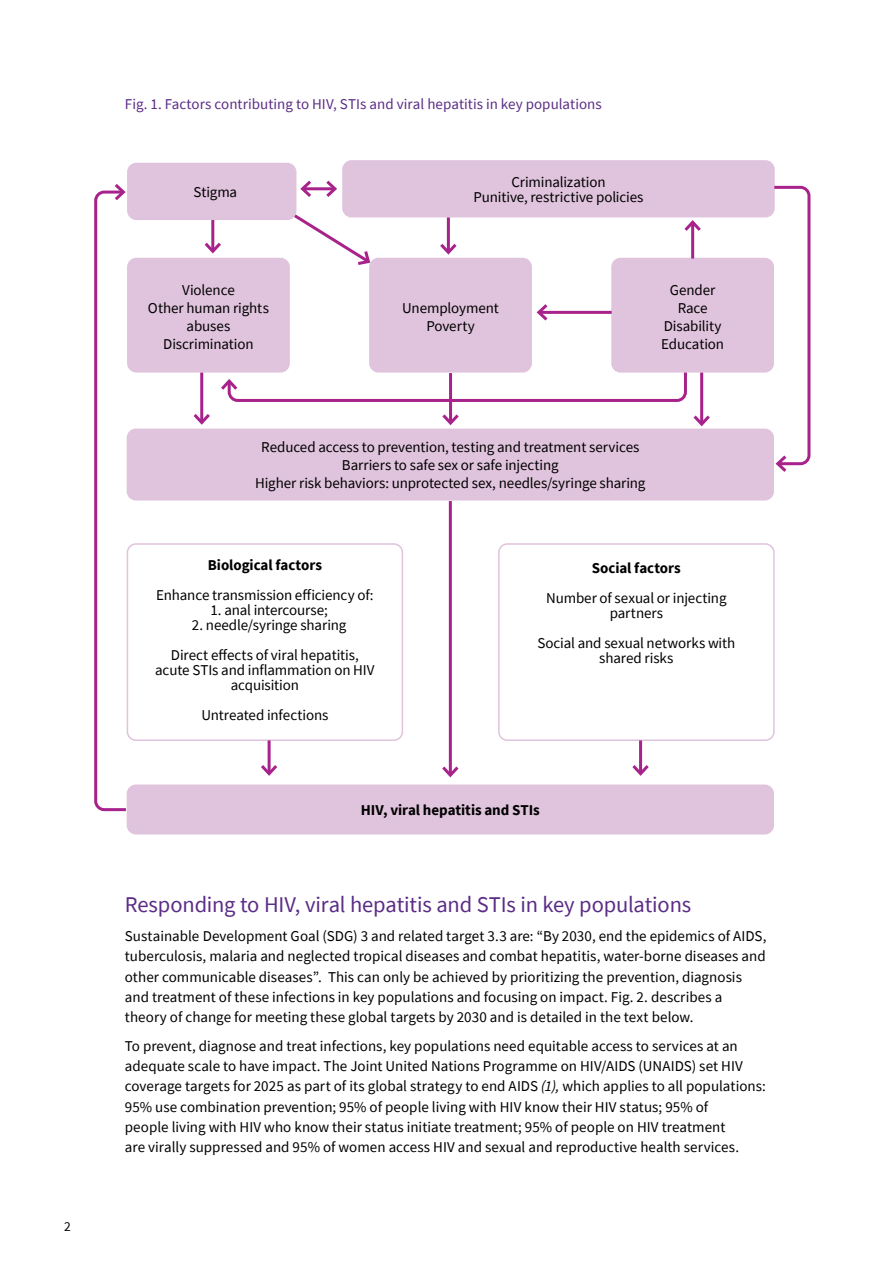
<style>
.page{position:relative;width:893px;height:1263px;background:#fff}
.page>*{position:absolute;margin:0;border:0;box-sizing:border-box;transform-origin:0 0}
.Heading_L1{font:22.5px "Source Sans Pro";letter-spacing:-.01em;color:#5b2c86}
.Body{font:15px/20.2px "Source Sans Pro";color:#000}
.Diagram_labels{font:15px/18px "Source Sans Pro";letter-spacing:-.01em;color:#000;text-align:center}
._03_Figure_Title{font:15px "Source Sans Pro";color:#5b2c86}
.Diagram_labels-2{font:700 15px "Source Sans Pro";letter-spacing:-.005em;color:#000}
.t1{font:13.5px "Source Sans Pro";color:#000}
.s1{font-style:italic}
</style>
<div class="page">
<div style="left:128px;top:163px;width:168px;height:56px;background:#e0c3dc;border-radius:9px"></div>
<div style="left:127px;top:163px;width:169px;height:57px;border:2px solid #e0c3dc;border-radius:9px"></div>
<div style="left:343px;top:161px;width:431px;height:56px;background:#e0c3dc;border-radius:9px"></div>
<div style="left:342px;top:160px;width:433px;height:57px;border:2px solid #e0c3dc;border-radius:9px"></div>
<div style="left:127px;top:429px;width:646px;height:71px;background:#e0c3dc;border-radius:9px"></div>
<div style="left:127px;top:429px;width:647px;height:71px;border:2px solid #e0c3dc;border-radius:9px"></div>
<div style="left:127px;top:785px;width:646px;height:49px;background:#e0c3dc;border-radius:9px"></div>
<div style="left:127px;top:784px;width:647px;height:50px;border:2px solid #e0c3dc;border-radius:9px"></div>
<div style="left:128px;top:258px;width:161px;height:114px;background:#e0c3dc;border-radius:9px"></div>
<div style="left:127px;top:258px;width:163px;height:115px;border:2px solid #e0c3dc;border-radius:9px"></div>
<div style="left:370px;top:258px;width:161px;height:114px;background:#e0c3dc;border-radius:9px"></div>
<div style="left:369px;top:258px;width:163px;height:115px;border:2px solid #e0c3dc;border-radius:9px"></div>
<div style="left:612px;top:258px;width:161px;height:114px;background:#e0c3dc;border-radius:9px"></div>
<div style="left:611px;top:258px;width:163px;height:115px;border:2px solid #e0c3dc;border-radius:9px"></div>
<div style="left:127px;top:543px;width:276px;height:198px;border:2px solid #e0c3dc;border-radius:9px"></div>
<div style="left:498px;top:543px;width:277px;height:198px;border:2px solid #e0c3dc;border-radius:9px"></div>
<svg style="left:94px;top:162px;width:47px;height:651px"></svg>
<svg style="left:771px;top:184px;width:40px;height:291px"></svg>
<hr style="left:449px;top:501px;width:3px;height:274px;background:#a7228b">
<svg style="left:442px;top:763px;width:17px;height:15px"></svg>
<hr style="left:268px;top:740px;width:3px;height:34px;background:#a7228b">
<svg style="left:261px;top:762px;width:17px;height:14px"></svg>
<hr style="left:639px;top:740px;width:3px;height:34px;background:#a7228b">
<svg style="left:632px;top:762px;width:17px;height:14px"></svg>
<hr style="left:200px;top:373px;width:3px;height:49px;background:#a7228b">
<svg style="left:193px;top:411px;width:17px;height:14px"></svg>
<hr style="left:302px;top:187px;width:33px;height:3px;background:#a7228b">
<svg style="left:300px;top:180px;width:14px;height:17px"></svg>
<svg style="left:323px;top:180px;width:14px;height:17px"></svg>
<hr style="left:211px;top:220px;width:3px;height:31px;background:#a7228b">
<svg style="left:204px;top:239px;width:17px;height:15px"></svg>
<svg style="left:291px;top:212px;width:82px;height:55px"></svg>
<hr style="left:447px;top:217px;width:3px;height:35px;background:#a7228b">
<svg style="left:440px;top:241px;width:17px;height:14px"></svg>
<hr style="left:539px;top:311px;width:73px;height:3px;background:#a7228b">
<svg style="left:536px;top:304px;width:15px;height:17px"></svg>
<hr style="left:691px;top:222px;width:3px;height:36px;background:#a7228b">
<svg style="left:684px;top:220px;width:17px;height:14px"></svg>
<svg style="left:218px;top:370px;width:470px;height:33px"></svg>
<hr style="left:700px;top:373px;width:3px;height:51px;background:#a7228b">
<svg style="left:693px;top:412px;width:17px;height:15px"></svg>
<hr style="left:449px;top:373px;width:3px;height:50px;background:#a7228b">
<svg style="left:442px;top:411px;width:17px;height:15px"></svg>
<p class="t1" style="left:64px;top:1218px;width:8px">2</p>
<p class="_03_Figure_Title" style="left:125px;top:95px;width:478px">Fig. 1. Factors contributing to HIV, STIs and viral hepatitis in key populations</p>
<p class="Diagram_labels" style="left:194px;top:182px;width:45px">Stigma</p>
<p class="Diagram_labels" style="left:182px;top:281px;width:54px">Violence</p>
<p class="Diagram_labels" style="left:148px;top:299px;width:122px">Other human rights abuses</p>
<p class="Diagram_labels" style="left:163px;top:335px;width:92px">Discrimination</p>
<p class="Diagram_labels" style="left:511px;top:173px;width:96px">Criminalization</p>
<p class="Diagram_labels" style="left:473px;top:188px;width:171px">Punitive, restrictive policies</p>
<p class="Diagram_labels" style="left:402px;top:299px;width:98px">Unemployment<br>Poverty</p>
<p class="Diagram_labels" style="left:661px;top:281px;width:64px">Gender<br>Race<br>Disability<br>Education</p>
<p class="Diagram_labels" style="left:261px;top:438px;width:380px">Reduced access to prevention, testing and treatment services</p>
<p class="Diagram_labels" style="left:342px;top:456px;width:218px">Barriers to safe sex or safe injecting</p>
<p class="Diagram_labels" style="left:255px;top:474px;width:392px">Higher risk behaviors: unprotected sex, needles/syringe sharing</p>
<p class="Diagram_labels-2" style="left:208px;top:555px;width:116px">Biological factors</p>
<p class="Diagram_labels" style="left:156px;top:586px;width:219px">Enhance transmission efficiency of:</p>
<p class="Diagram_labels" style="left:210px;top:601px;width:119px">1. anal intercourse;</p>
<p class="Diagram_labels" style="left:192px;top:616px;width:156px">2. needle/syringe sharing</p>
<p class="Diagram_labels" style="left:155px;top:647px;width:221px;line-height:15px">Direct effects of viral hepatitis, acute STIs and inflammation on HIV acquisition</p>
<p class="Diagram_labels" style="left:201px;top:706px;width:128px">Untreated infections</p>
<p class="Diagram_labels-2" style="left:592px;top:558px;width:90px">Social factors</p>
<p class="Diagram_labels" style="left:546px;top:590px;width:182px;line-height:15px">Number of sexual or injecting partners</p>
<p class="Diagram_labels" style="left:537px;top:635px;width:199px;line-height:15px">Social and sexual networks with shared risks</p>
<p class="Diagram_labels-2" style="left:361px;top:800px;width:181px">HIV, viral hepatitis and STIs</p>
<p class="Heading_L1" style="left:125px;top:891px;width:568px">Responding to HIV, viral hepatitis and STIs in key populations</p>
<p class="Body" style="left:125px;top:926px;width:643px">Sustainable Development Goal (SDG) 3 and related target 3.3 are: “By 2030, end the epidemics of AIDS, tuberculosis, malaria and neglected tropical diseases and combat hepatitis, water-borne diseases and other communicable diseases”. This can only be achieved by prioritizing the prevention, diagnosis and treatment of these infections in key populations and focusing on impact. Fig. 2. describes a theory of change for meeting these global targets by 2030 and is detailed in the text below.</p>
<p class="Body" style="left:125px;top:1036px;width:642px">To prevent, diagnose and treat infections, key populations need equitable access to services at an adequate scale to have impact. The Joint United Nations Programme on HIV/AIDS (UNAIDS) set HIV coverage targets for 2025 as part of its global strategy to end AIDS <span class="s1">(1),</span> which applies to all populations:<br>95% use combination prevention; 95% of people living with HIV know their HIV status; 95% of<br>people living with HIV who know their status initiate treatment; 95% of people on HIV treatment<br>are virally suppressed and 95% of women access HIV and sexual and reproductive health services.</p>
</div>
